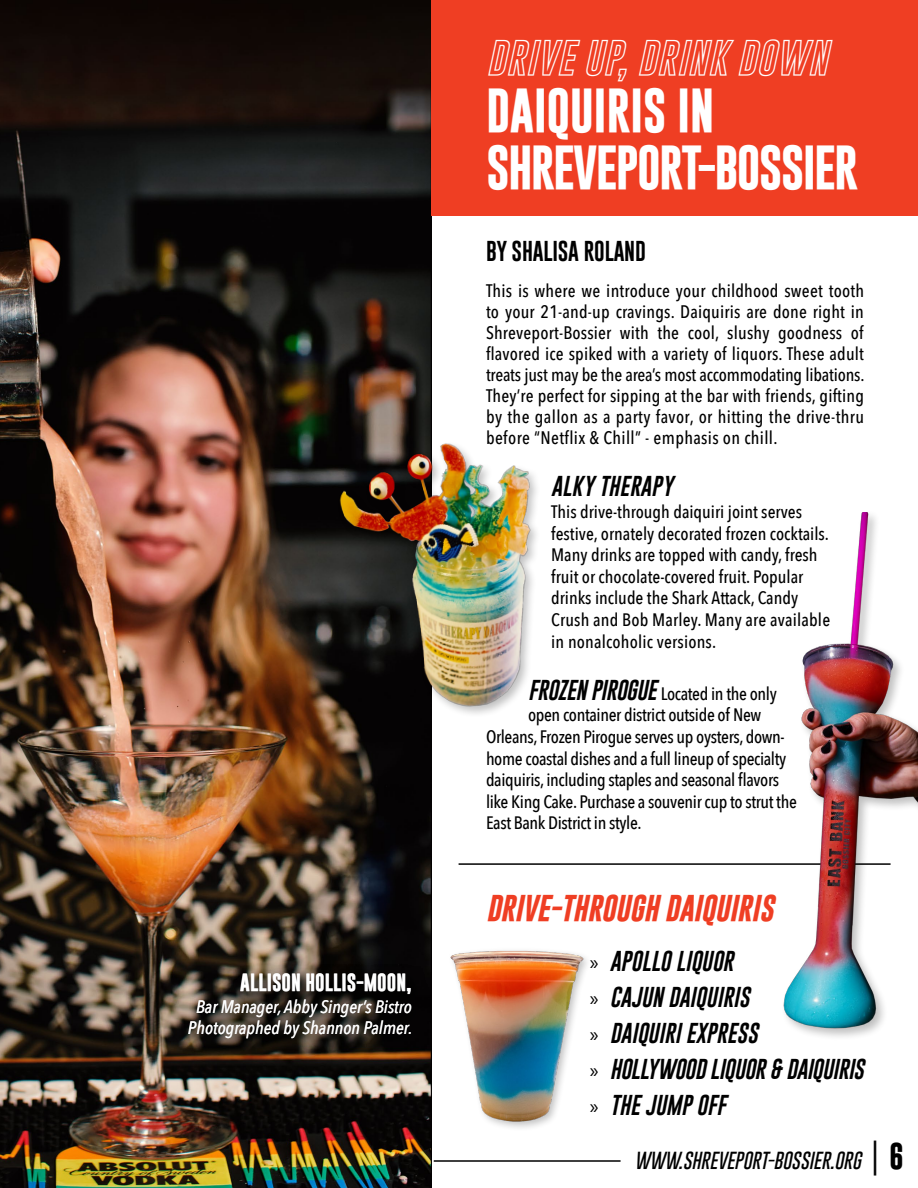
<style>
.page{position:relative;width:918px;height:1188px;background:#fff}
.page>*{position:absolute;margin:0;border:0;box-sizing:border-box;transform-origin:0 0}
.t1{font:700 45px/57px "Gobold";letter-spacing:-.04em;color:#fff}
.t2{font:italic 700 36px "Gobold Hollow";color:#fff}
.t3{font:italic 700 27px "Gobold";letter-spacing:-.01em;color:#ef3e23}
.t4{font:italic 21px/36px "Gobold";color:#000}
.t5{font:21px "Gobold";letter-spacing:-.01em;color:#000}
.t6{font:500 condensed 18px/21px "Avenir Next LT Pro";letter-spacing:.02em;color:#000;text-align:justify}
.t7{font:500 18px "Avenir Next Condensed";letter-spacing:-.02em;color:#000}
.t8{font:500 18px/21.6px "Avenir Next Condensed";color:#000}
.t9{font:italic 500 18px/21.6px "Avenir Next Condensed";color:#fff;text-align:center}
.t10{font:italic 100 18px "Gobold";color:#000}
.t11{font:700 18px "Gobold";color:#fff}
.s1{font-family:"Gobold";font-weight:400;font-style:italic;font-size:21px}
.s2{font-family:"Myriad Pro";font-style:normal}
.s3{font-style:normal;font-size:27px}
.s4{font-weight:700;font-style:normal;font-size:27px}
</style>
<div class="page">
<img style="left:0;top:0;width:432px;height:1188px">
<svg style="left:180px;top:964px;width:251px;height:94px;background:#2c241b"></svg>
<div style="left:432px;top:0;width:486px;height:216px;background:#ef3e23"></div>
<hr style="left:459px;top:863px;width:432px;height:2px;background:#000">
<hr style="left:434px;top:1160px;width:187px;height:2px;background:#000">
<img style="left:450px;top:950px;width:137px;height:178px">
<img style="left:777px;top:512px;width:141px;height:525px">
<img style="left:326px;top:433px;width:211px;height:293px">
<p class="t11" style="left:240px;top:971px;width:173px">ALLISON HOLLIS-MOON,</p>
<p class="t9" style="left:188px;top:995px;width:226px">Bar Manager, Abby Singer’s Bistro<br>Photographed by Shannon Palmer.</p>
<h2 class="t2" style="left:486px;top:34px;width:343px">DRIVE UP, DRINK DOWN</h2>
<h1 class="t1" style="left:486px;top:82px;width:374px">DAIQUIRIS IN<br>SHREVEPORT-BOSSIER</h1>
<p class="t5" style="left:486px;top:237px;width:161px">BY SHALISA ROLAND</p>
<p class="t6" style="left:486px;top:280px;width:380px">This is where we introduce your childhood sweet tooth to your 21-and-up cravings. Daiquiris are done right in Shreveport-Bossier with the cool, slushy goodness of flavored ice spiked with a variety of liquors. These adult treats just may be the area’s most accommodating libations.<br>They’re perfect for sipping at the bar with friends, gifting by the gallon as a party favor, or hitting the drive-thru before “Netflix &amp; Chill” - emphasis on chill.</p>
<p class="t4" style="left:551px;top:468px;width:123px">ALKY THERAPY</p>
<p class="t8" style="left:551px;top:501px;width:281px">This drive-through daiquiri joint serves festive, ornately decorated frozen cocktails.<br>Many drinks are topped with candy, fresh fruit or chocolate-covered fruit. Popular drinks include the Shark Attack, Candy Crush and Bob Marley. Many are available in nonalcoholic versions.</p>
<p class="t7" style="left:528px;top:683px;width:250px"><span class="s1">FROZEN PIROGUE</span> Located in the only</p>
<p class="t7" style="left:528px;top:704px;width:235px">open container district outside of New</p>
<p class="t7" style="left:486px;top:726px;width:300px">Orleans, Frozen Pirogue serves up oysters, down-</p>
<p class="t7" style="left:486px;top:747px;width:302px">home coastal dishes and a full lineup of specialty</p>
<p class="t7" style="left:486px;top:769px;width:295px">daiquiris, including staples and seasonal flavors</p>
<p class="t7" style="left:486px;top:791px;width:312px">like King Cake. Purchase a souvenir cup to strut the</p>
<p class="t7" style="left:486px;top:812px;width:157px">East Bank District in style.</p>
<h3 class="t3" style="left:486px;top:891px;width:289px">DRIVE-THROUGH DAIQUIRIS</h3>
<p class="t4" style="left:590px;top:943px;width:276px"><span class="s2">»</span> APOLLO LIQUOR<br><span class="s2">»</span> CAJUN DAIQUIRIS<br><span class="s2">»</span> DAIQUIRI EXPRESS<br><span class="s2">»</span> HOLLYWOOD LIQUOR &amp; DAIQUIRIS <span class="s2">»</span> THE JUMP OFF</p>
<p class="t10" style="left:634px;top:1149px;width:271px">WWW.SHREVEPORT-BOSSIER.ORG <span class="s3">|</span> <span class="s4">6</span></p>
</div>
